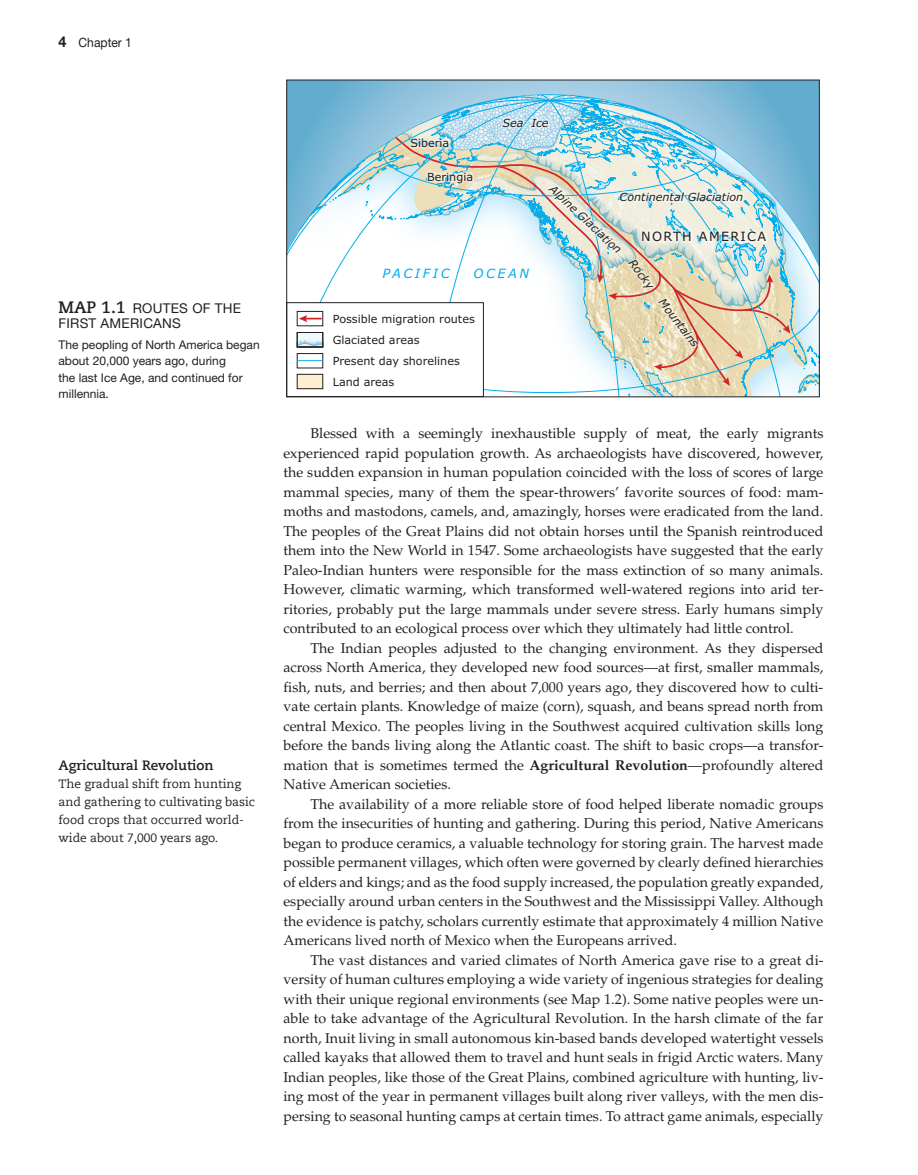
<style>
.page{position:relative;width:918px;height:1175px;background:#fff}
.page>*{position:absolute;margin:0;border:0;box-sizing:border-box;transform-origin:0 0}
.t1{font:14.25px/19.5px "Palatino LT Pro";color:#231f20;text-align:justify}
.t2{font:13.5px/15px "Helvetica Neue LTW1 G";letter-spacing:.02em;color:#231f20}
.t3{font:700 13.5px "Caecilia Com 75";color:#231f20}
.t4{font:italic 12.75px "Verdana Pro";letter-spacing:.2em;color:#00aeef}
.t5{font:12.75px "Verdana Pro";letter-spacing:.1em;color:#231f20}
.t6{font:12.75px "Helvetica Neue LTW1 G";color:#231f20;scale:.95 1}
.t7{font:12px/18px "Caecilia Com 55 Roman";color:#231f20}
.t8{font:12px/16.5px "Helvetica Neue LTW1 G";color:#231f20}
.t9{font:11.25px/20.9px "Verdana Pro";color:#231f20}
.t10{font:italic 11.25px "Verdana Pro";color:#231f20}
.s1{font-weight:700;font-size:15px}
.s2{font-family:"Caecilia Com 75";font-weight:700;font-size:16.5px}
.s3{font-weight:700}
</style>
<div class="page">
<svg style="left:288px;top:82px;width:530px;height:11px;background:#87beda"></svg>
<svg style="left:288px;top:93px;width:530px;height:302px"></svg>
<div style="left:297px;top:332px;width:26px;height:15px;border:1px solid #231f20"></div>
<div style="left:286px;top:80px;width:534px;height:317px;border:1px solid #231f20"></div>
<p class="t6" style="left:58px;top:34px;width:79px"><span class="s1">4</span> Chapter 1</p>
<p class="t2" style="left:58px;top:300px;width:184px"><span class="s2">MAP 1.1</span> ROUTES OF THE<br>FIRST AMERICANS</p>
<p class="t8" style="left:58px;top:336px;width:203px">The peopling of North America began about 20,000 years ago, during<br>the last Ice Age, and continued for millennia.</p>
<p class="t3" style="left:58px;top:756px;width:156px">Agricultural Revolution</p>
<p class="t7" style="left:58px;top:774px;width:198px">The gradual shift from hunting and gathering to cultivating basic food crops that occurred world&shy;wide about 7,000 years ago.</p>
<p class="t9" style="left:410px;top:133px;width:40px">Siberia</p>
<p class="t9" style="left:427px;top:166px;width:48px">Beringia</p>
<p class="t10" style="left:503px;top:115px;width:47px">Sea Ice</p>
<p class="t10" style="left:556px;top:182px;width:95px;rotate:43deg">Alpine Glaciation</p>
<p class="t10" style="left:620px;top:189px;width:125px">Continental Glaciation</p>
<p class="t5" style="left:641px;top:228px;width:126px">NORTH AMERICA</p>
<p class="t4" style="left:383px;top:265px;width:69px">PACIFIC</p>
<p class="t4" style="left:473px;top:265px;width:57px">OCEAN</p>
<p class="t9" style="left:333px;top:309px;width:144px">Possible migration routes<br>Glaciated areas<br>Present day shorelines<br>Land areas</p>
<p class="t10" style="left:637px;top:256px;width:35px;rotate:52deg">Rocky</p>
<p class="t10" style="left:667px;top:295px;width:59px;rotate:52deg">Mountains</p>
<p class="t1" style="left:283px;top:424px;width:542px;text-indent:27px">Blessed with a seemingly inexhaustible supply of meat, the early migrants experienced rapid population growth. As archaeologists have discovered, however, the sudden expansion in human population coincided with the loss of scores of large mammal species, many of them the spear-throwers’ favorite sources of food: mam&shy;moths and mastodons, camels, and, amazingly, horses were eradicated from the land.<br>The peoples of the Great Plains did not obtain horses until the Spanish reintroduced them into the New World in 1547. Some archaeologists have suggested that the early Paleo-Indian hunters were responsible for the mass extinction of so many animals.<br>However, climatic warming, which transformed well-watered regions into arid ter&shy;ritories, probably put the large mammals under severe stress. Early humans simply contributed to an ecological process over which they ultimately had little control.</p>
<p class="t1" style="left:283px;top:638px;width:542px;text-indent:27px">The Indian peoples adjusted to the changing environment. As they dispersed across North America, they developed new food sources—at first, smaller mammals, fish, nuts, and berries; and then about 7,000 years ago, they discovered how to culti&shy;vate certain plants. Knowledge of maize (corn), squash, and beans spread north from central Mexico. The peoples living in the Southwest acquired cultivation skills long before the bands living along the Atlantic coast. The shift to basic crops—a transfor&shy;mation that is sometimes termed the <span class="s3">Agricultural Revolution</span>—profoundly altered Native American societies.</p>
<p class="t1" style="left:283px;top:794px;width:542px;text-indent:27px">The availability of a more reliable store of food helped liberate nomadic groups from the insecurities of hunting and gathering. During this period, Native Americans began to produce ceramics, a valuable technology for storing grain. The harvest made possible permanent villages, which often were governed by clearly defined hierarchies of elders and kings; and as the food supply increased, the population greatly expanded, especially around urban centers in the Southwest and the Mississippi Valley. Although the evidence is patchy, scholars currently estimate that approximately 4 million Native Americans lived north of Mexico when the Europeans arrived.</p>
<p class="t1" style="left:283px;top:950px;width:542px;text-indent:27px">The vast distances and varied climates of North America gave rise to a great di&shy;versity of human cultures employing a wide variety of ingenious strategies for dealing with their unique regional environments (see Map 1.2). Some native peoples were un&shy;able to take advantage of the Agricultural Revolution. In the harsh climate of the far north, Inuit living in small autonomous kin-based bands developed watertight vessels called kayaks that allowed them to travel and hunt seals in frigid Arctic waters. Many Indian peoples, like those of the Great Plains, combined agriculture with hunting, liv&shy;ing most of the year in permanent villages built along river valleys, with the men dis&shy;persing to seasonal hunting camps at certain times. To attract game animals, especially</p>
</div>
